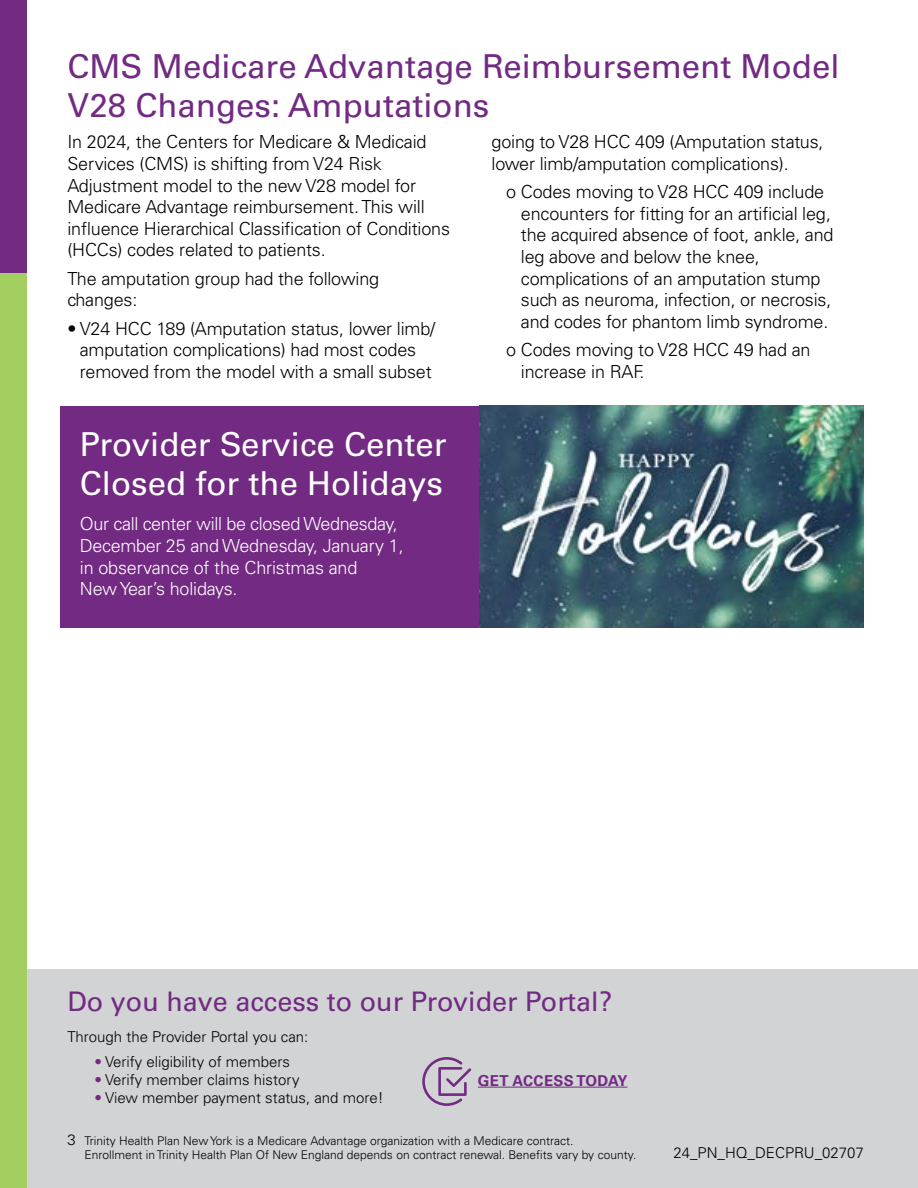
<style>
.page{position:relative;width:918px;height:1188px;background:#fff}
.page>*{position:absolute;margin:0;border:0;box-sizing:border-box;transform-origin:0 0}
.t1{font:33px/39px "Univers LT Std";color:#722a82}
.t2{font:33px/39px "Univers LT Std";color:#fff}
.t3{font:27px "Univers LT Std";color:#722a82}
.t4{font:300 18px/21.6px "Univers LT Std";letter-spacing:-.01em;color:#000}
.t5{font:300 18px/21.6px "Univers LT Std";letter-spacing:-.01em;color:#fff}
.t6{font:300 15px "Univers LT Std";color:#000}
.t7{font:700 15px "Univers LT Std";letter-spacing:.025em;color:#722a82}
.t8{font:300 12px/14.4px "Univers LT Std";color:#000}
.s1{color:#722a82}
.s2{font-size:15px}
</style>
<div class="page">
<div style="left:0;top:970px;width:918px;height:218px;background:#d1d3d4"></div>
<hr style="left:478px;top:1087px;width:149px;height:1px;background:#722a82">
<svg style="left:422px;top:1057px;width:49px;height:49px"></svg>
<div style="left:61px;top:406px;width:422px;height:221px;background:#722a82"></div>
<img style="left:479px;top:406px;width:385px;height:221px">
<div style="left:0;top:0;width:27px;height:273px;background:#722a82"></div>
<div style="left:0;top:273px;width:27px;height:915px;background:#a3cf60"></div>
<h1 class="t1" style="left:68px;top:47px;width:774px">CMS Medicare Advantage Reimbursement Model<br>V28 Changes: Amputations</h1>
<p class="t4" style="left:68px;top:131px;width:384px">In 2024, the Centers for Medicare &amp; Medicaid Services (CMS) is shifting from V24 Risk Adjustment model to the new V28 model for Medicare Advantage reimbursement. This will influence Hierarchical Classification of Conditions (HCCs) codes related to patients.</p>
<p class="t4" style="left:68px;top:267px;width:313px">The amputation group had the following changes:</p>
<p class="t4" style="left:68px;top:317px;width:369px;text-align:center">• V24 HCC 189 (Amputation status, lower limb/ amputation complications) had most codes removed from the model with a small subset</p>
<p class="t4" style="left:492px;top:131px;width:334px">going to V28 HCC 409 (Amputation status, lower limb/amputation complications).</p>
<p class="t4" style="left:521px;top:181px;width:314px;text-indent:-15px">o Codes moving to V28 HCC 409 include encounters for fitting for an artificial leg, the acquired absence of foot, ankle, and leg above and below the knee, complications of an amputation stump such as neuroma, infection, or necrosis, and codes for phantom limb syndrome.</p>
<p class="t4" style="left:521px;top:339px;width:291px;text-indent:-15px">o Codes moving to V28 HCC 49 had an increase in RAF.</p>
<h1 class="t2" style="left:80px;top:425px;width:368px">Provider Service Center<br>Closed for the Holidays</h1>
<p class="t5" style="left:80px;top:513px;width:325px">Our call center will be closed Wednesday, December 25 and Wednesday, January 1, in observance of the Christmas and<br>New Year’s holidays.</p>
<h2 class="t3" style="left:68px;top:985px;width:546px">Do you have access to our Provider Portal?</h2>
<p class="t6" style="left:68px;top:1028px;width:242px">Through the Provider Portal you can:</p>
<p class="t6" style="left:94px;top:1053px;width:197px"><span class="s1">•</span> Verify eligibility of members</p>
<p class="t6" style="left:94px;top:1071px;width:207px"><span class="s1">•</span> Verify member claims history</p>
<p class="t6" style="left:94px;top:1089px;width:291px"><span class="s1">•</span> View member payment status, and more!</p>
<p class="t7" style="left:478px;top:1072px;width:151px">GET ACCESS TODAY</p>
<p class="t8" style="left:84px;top:1133px;width:553px;text-indent:-17px"><span class="s2">3</span> Trinity Health Plan New York is a Medicare Advantage organization with a Medicare contract.<br>Enrollment in Trinity Health Plan Of New England depends on contract renewal. Benefits vary by county.</p>
<p class="t6" style="left:673px;top:1143px;width:192px">24_PN_HQ_DECPRU_02707</p>
</div>
